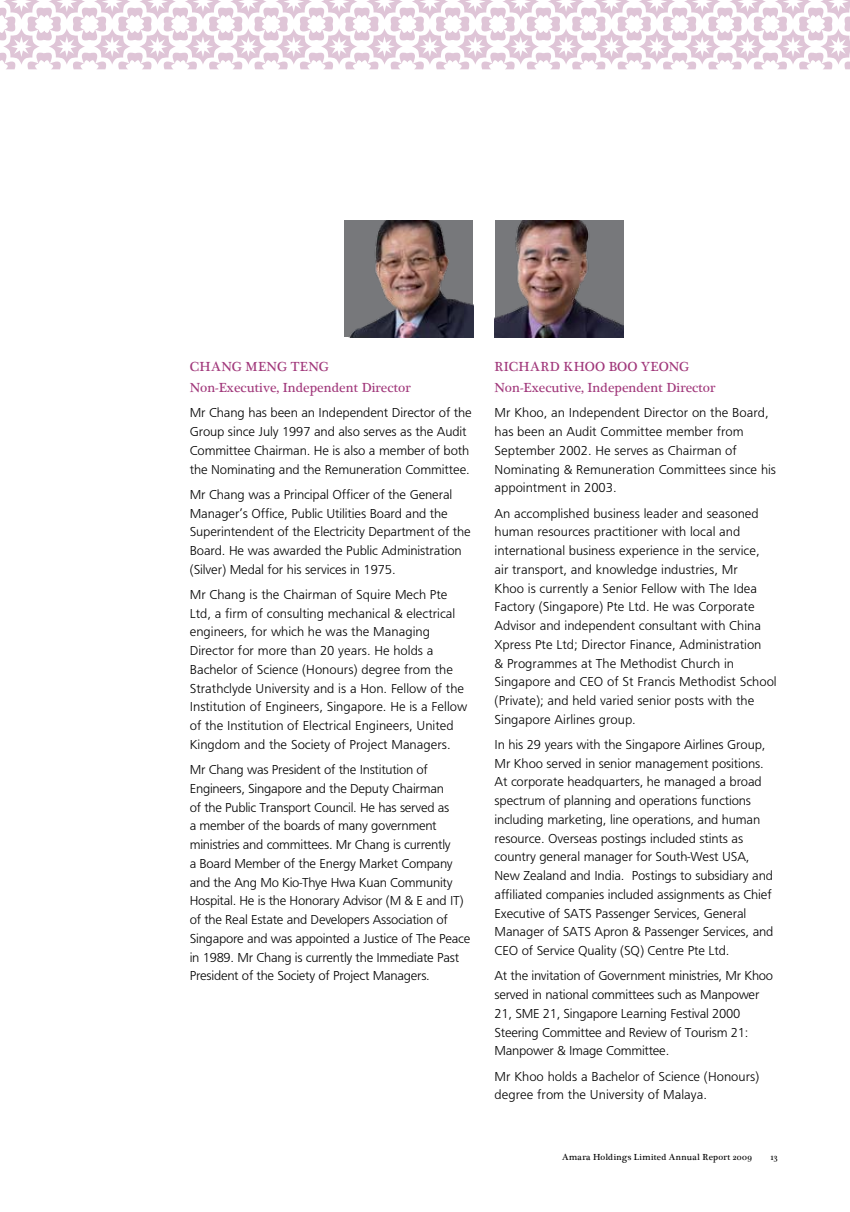
<style>
.page{position:relative;width:850px;height:1212px;background:#fff}
.page>*{position:absolute;margin:0;border:0;box-sizing:border-box;transform-origin:0 0}
.t1{font:13.5px/18.8px "Frugal Sans Light DTC";letter-spacing:-.01em;color:#000}
.t2{font:13.5px/21px "Plantagenet Cherokee";color:#a1387b}
.t3{font:9px "Plantagenet Cherokee";letter-spacing:.035em;color:#000}
</style>
<div class="page">
<svg style="left:0;top:0;width:849px;height:69px"></svg>
<img style="left:344px;top:221px;width:129px;height:116px">
<img style="left:494px;top:221px;width:129px;height:116px">
<p class="t2" style="left:190px;top:357px;width:222px">CHANG MENG TENG<br>Non-Executive, Independent Director</p>
<p class="t1" style="left:190px;top:405px;width:283px">Mr Chang has been an Independent Director of the Group since July 1997 and also serves as the Audit Committee Chairman. He is also a member of both the Nominating and the Remuneration Committee.</p>
<p class="t1" style="left:190px;top:486px;width:282px">Mr Chang was a Principal Officer of the General Manager’s Office, Public Utilities Board and the Superintendent of the Electricity Department of the Board. He was awarded the Public Administration (Silver) Medal for his services in 1975.</p>
<p class="t1" style="left:190px;top:586px;width:279px">Mr Chang is the Chairman of Squire Mech Pte Ltd, a firm of consulting mechanical &amp; electrical engineers, for which he was the Managing Director for more than 20 years. He holds a Bachelor of Science (Honours) degree from the Strathclyde University and is a Hon. Fellow of the Institution of Engineers, Singapore. He is a Fellow of the Institution of Electrical Engineers, United Kingdom and the Society of Project Managers.</p>
<p class="t1" style="left:190px;top:761px;width:282px">Mr Chang was President of the Institution of Engineers, Singapore and the Deputy Chairman<br>of the Public Transport Council. He has served as<br>a member of the boards of many government ministries and committees. Mr Chang is currently<br>a Board Member of the Energy Market Company and the Ang Mo Kio-Thye Hwa Kuan Community Hospital. He is the Honorary Advisor (M &amp; E and IT) of the Real Estate and Developers Association of Singapore and was appointed a Justice of The Peace in 1989. Mr Chang is currently the Immediate Past President of the Society of Project Managers.</p>
<p class="t2" style="left:494px;top:357px;width:222px">RICHARD KHOO BOO YEONG<br>Non-Executive, Independent Director</p>
<p class="t1" style="left:494px;top:405px;width:283px">Mr Khoo, an Independent Director on the Board, has been an Audit Committee member from September 2002. He serves as Chairman of Nominating &amp; Remuneration Committees since his appointment in 2003.</p>
<p class="t1" style="left:494px;top:505px;width:283px">An accomplished business leader and seasoned human resources practitioner with local and international business experience in the service, air transport, and knowledge industries, Mr<br>Khoo is currently a Senior Fellow with The Idea Factory (Singapore) Pte Ltd. He was Corporate Advisor and independent consultant with China Xpress Pte Ltd; Director Finance, Administration<br>&amp; Programmes at The Methodist Church in Singapore and CEO of St Francis Methodist School (Private); and held varied senior posts with the Singapore Airlines group.</p>
<p class="t1" style="left:494px;top:736px;width:280px">In his 29 years with the Singapore Airlines Group, Mr Khoo served in senior management positions.<br>At corporate headquarters, he managed a broad spectrum of planning and operations functions including marketing, line operations, and human resource. Overseas postings included stints as country general manager for South-West USA, New Zealand and India. Postings to subsidiary and affiliated companies included assignments as Chief Executive of SATS Passenger Services, General Manager of SATS Apron &amp; Passenger Services, and CEO of Service Quality (SQ) Centre Pte Ltd.</p>
<p class="t1" style="left:494px;top:967px;width:280px">At the invitation of Government ministries, Mr Khoo served in national committees such as Manpower 21, SME 21, Singapore Learning Festival 2000<br>Steering Committee and Review of Tourism 21:<br>Manpower &amp; Image Committee.</p>
<p class="t1" style="left:494px;top:1068px;width:266px">Mr Khoo holds a Bachelor of Science (Honours) degree from the University of Malaya.</p>
<p class="t3" style="left:561px;top:1152px;width:191px">Amara Holdings Limited Annual Report 2009</p>
<p class="t3" style="left:770px;top:1152px;width:9px">13</p>
</div>
